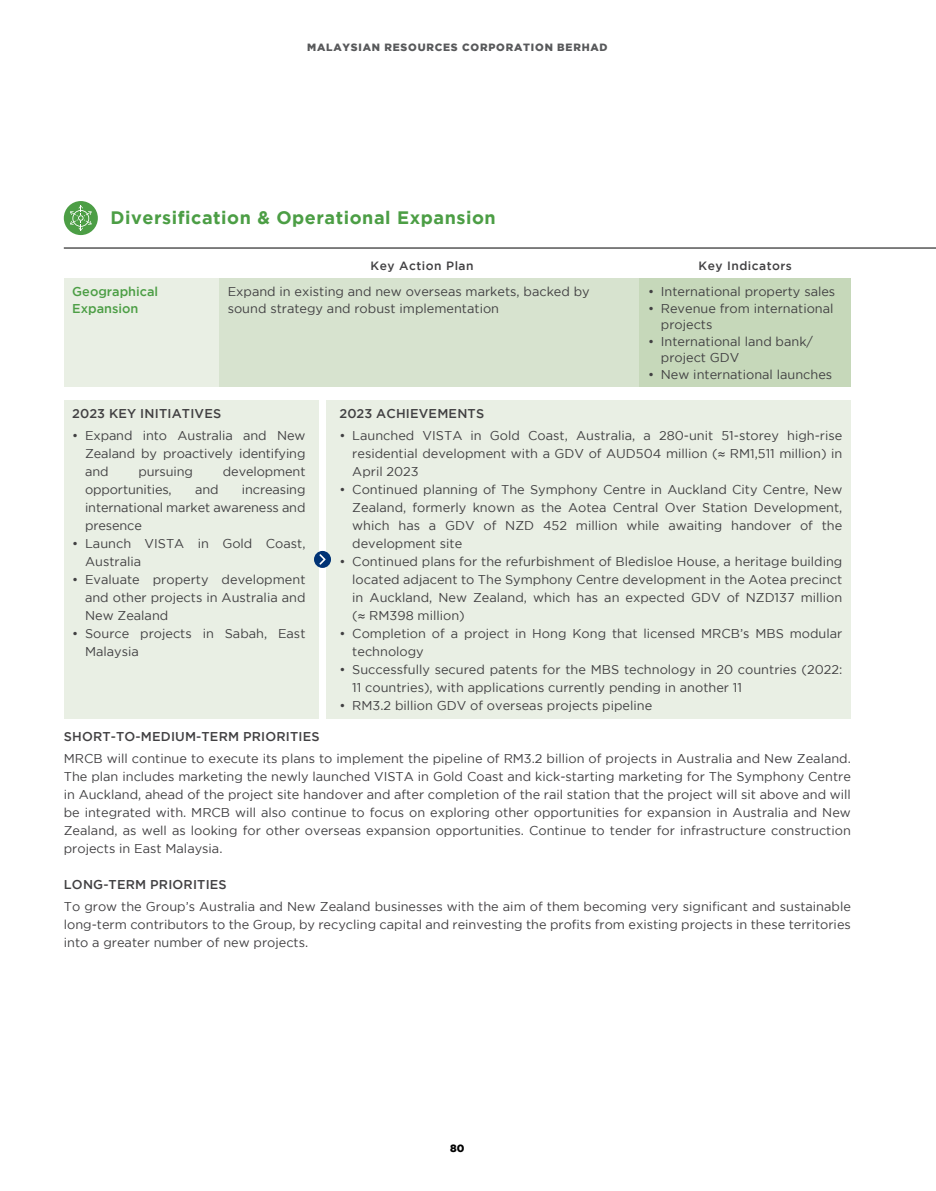
<style>
.page{position:relative;width:936px;height:1191px;background:#fff}
.page>*{position:absolute;margin:0;border:0;box-sizing:border-box;transform-origin:0 0}
.t1{font:700 18px "Gotham";letter-spacing:.03em;color:#4c9e45}
.t2{font:12.75px/18px "Gotham";color:#414042;text-align:justify}
.t3{font:500 12.75px "Gotham";letter-spacing:.015em;color:#414042}
.t4{font:500 12.75px/16.5px "Gotham";color:#4c9e45}
.t5{font:500 12px "Gotham";letter-spacing:.04em;color:#414042}
.t6{font:900 10.5px "Gotham";letter-spacing:.075em;color:#58595b}
.t7{font:900 10.5px "Gotham";color:#000}
.s1{font-family:"Helvetica Neue LT Std";font-weight:800}
</style>
<div class="page">
<div style="left:64px;top:201px;width:34px;height:34px;background:#4c9e45;border-radius:50%"></div>
<svg style="left:70px;top:205px;width:22px;height:26px"></svg>
<hr style="left:64px;top:248px;width:871px;height:1px;background:#000">
<div style="left:64px;top:278px;width:155px;height:109px;background:#e9efe4"></div>
<div style="left:219px;top:278px;width:421px;height:109px;background:#d7e3cf"></div>
<div style="left:639px;top:278px;width:211px;height:109px;background:#c6d8ba"></div>
<div style="left:64px;top:400px;width:254px;height:318px;background:#e9efe4"></div>
<div style="left:327px;top:400px;width:523px;height:318px;background:#e9efe4"></div>
<div style="left:314px;top:551px;width:17px;height:17px;background:#003375;border-radius:50%"></div>
<svg style="left:319px;top:554px;width:6px;height:11px"></svg>
<p class="t6" style="left:307px;top:41px;width:302px">MALAYSIAN RESOURCES CORPORATION BERHAD</p>
<h1 class="t1" style="left:111px;top:208px;width:386px">Diversification &amp; Operational Expansion</h1>
<p class="t5" style="left:370px;top:259px;width:104px">Key Action Plan</p>
<p class="t5" style="left:698px;top:259px;width:95px">Key Indicators</p>
<p class="t4" style="left:72px;top:283px;width:87px">Geographical<br>Expansion</p>
<p class="t2" style="left:228px;top:283px;width:363px;line-height:16.5px">Expand in existing and new overseas markets, backed by sound strategy and robust implementation</p>
<p class="t2" style="left:648px;top:282px;width:189px">• International property sales</p>
<p class="t2" style="left:660px;top:300px;width:174px;line-height:16.5px;text-indent:-13px">• Revenue from international projects</p>
<p class="t2" style="left:660px;top:333px;width:154px;line-height:16.5px;text-indent:-13px">• International land bank/ project GDV</p>
<p class="t2" style="left:648px;top:365px;width:186px">• New international launches</p>
<p class="t3" style="left:72px;top:406px;width:150px">2023 KEY INITIATIVES</p>
<p class="t2" style="left:85px;top:426px;width:222px;text-indent:-13px">• Expand into Australia and New Zealand by proactively identifying and</p>
<p class="t2" style="left:138px;top:462px;width:56px">pursuing</p>
<p class="t2" style="left:223px;top:462px;width:84px">development</p>
<p class="t2" style="left:85px;top:480px;width:88px">opportunities,</p>
<p class="t2" style="left:195px;top:480px;width:25px">and</p>
<p class="t2" style="left:85px;top:480px;width:222px;text-indent:157px">increasing international market awareness and presence</p>
<p class="t2" style="left:85px;top:534px;width:222px;text-indent:-13px">• Launch VISTA in Gold Coast,<br>Australia</p>
<p class="t2" style="left:85px;top:570px;width:222px;text-indent:-13px">• Evaluate property development and other projects in Australia and New Zealand</p>
<p class="t2" style="left:85px;top:624px;width:222px;text-indent:-13px">• Source projects in Sabah, East<br>Malaysia</p>
<p class="t3" style="left:339px;top:406px;width:146px">2023 ACHIEVEMENTS</p>
<p class="t2" style="left:352px;top:426px;width:491px;text-indent:-13px">• Launched VISTA in Gold Coast, Australia, a 280-unit 51-storey high-rise residential development with a GDV of AUD504 million (<span class="s1">≈</span> RM1,511 million) in April 2023</p>
<p class="t2" style="left:352px;top:480px;width:491px;text-indent:-13px">• Continued planning of The Symphony Centre in Auckland City Centre, New Zealand, formerly known as the Aotea Central Over Station Development, which has a GDV of NZD 452 million while awaiting handover of the development site</p>
<p class="t2" style="left:352px;top:552px;width:491px;text-indent:-13px">• Continued plans for the refurbishment of Bledisloe House, a heritage building located adjacent to The Symphony Centre development in the Aotea precinct in Auckland, New Zealand, which has an expected GDV of NZD137 million (<span class="s1">≈</span> RM398 million)</p>
<p class="t2" style="left:352px;top:624px;width:491px;text-indent:-13px">• Completion of a project in Hong Kong that licensed MRCB’s MBS modular technology</p>
<p class="t2" style="left:352px;top:660px;width:491px;text-indent:-13px">• Successfully secured patents for the MBS technology in 20 countries (2022:<br>11 countries), with applications currently pending in another 11</p>
<p class="t2" style="left:339px;top:696px;width:314px">• RM3.2 billion GDV of overseas projects pipeline</p>
<p class="t3" style="left:64px;top:729px;width:257px">SHORT-TO-MEDIUM-TERM PRIORITIES</p>
<p class="t2" style="left:64px;top:749px;width:788px">MRCB will continue to execute its plans to implement the pipeline of RM3.2 billion of projects in Australia and New Zealand.<br>The plan includes marketing the newly launched VISTA in Gold Coast and kick-starting marketing for The Symphony Centre in Auckland, ahead of the project site handover and after completion of the rail station that the project will sit above and will be integrated with. MRCB will also continue to focus on exploring other opportunities for expansion in Australia and New Zealand, as well as looking for other overseas expansion opportunities. Continue to tender for infrastructure construction projects in East Malaysia.</p>
<p class="t3" style="left:64px;top:877px;width:164px">LONG-TERM PRIORITIES</p>
<p class="t2" style="left:64px;top:897px;width:788px">To grow the Group’s Australia and New Zealand businesses with the aim of them becoming very significant and sustainable long-term contributors to the Group, by recycling capital and reinvesting the profits from existing projects in these territories into a greater number of new projects.</p>
<p class="t7" style="left:450px;top:1142px;width:16px">80</p>
</div>
